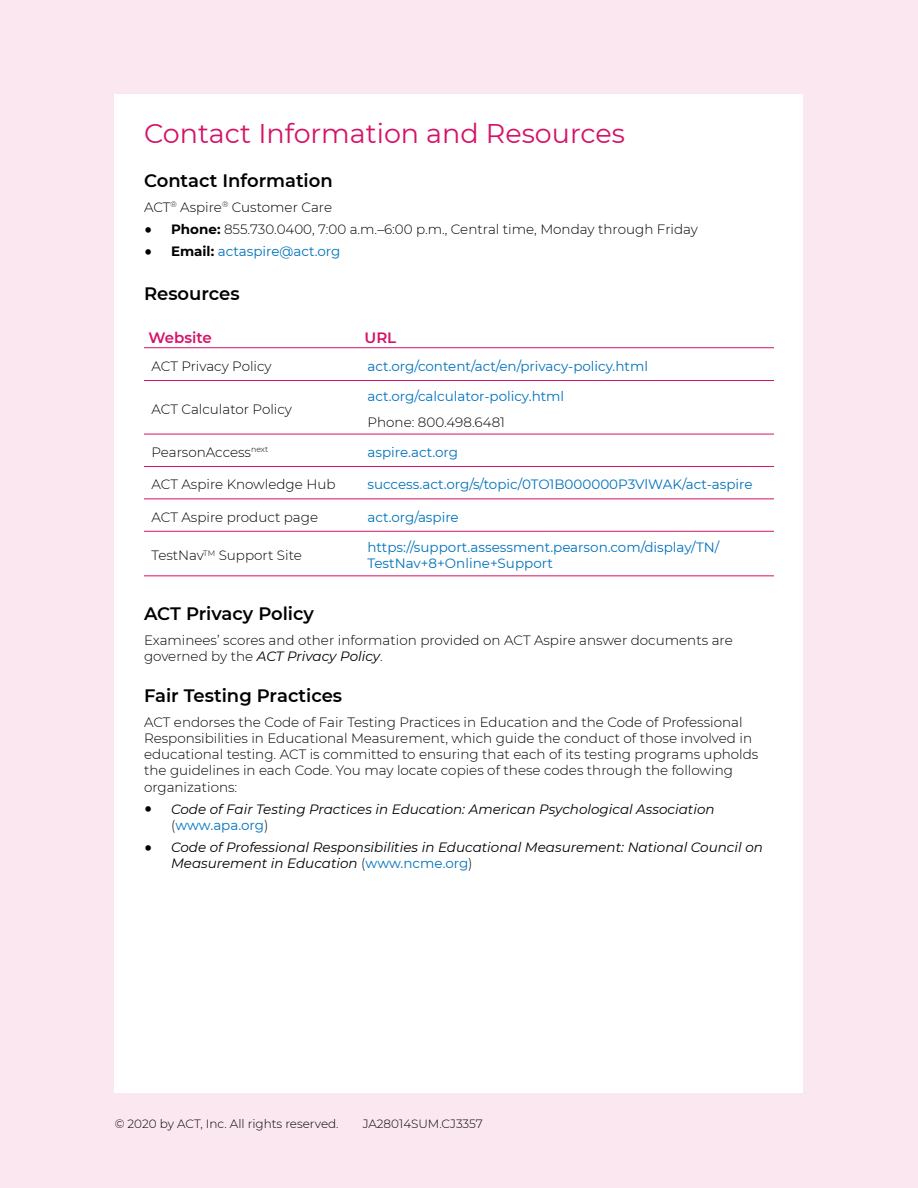
<style>
.page{position:relative;width:918px;height:1188px;background:#fbe7f0}
.page>*{position:absolute;margin:0;border:0;box-sizing:border-box;transform-origin:0 0}
.t1{font:27px "Montserrat";color:#d41367}
.t2{font:600 18px "Montserrat";color:#000}
.t3{font:600 15px "Montserrat";color:#d41367}
.t4{font:300 13.5px/16.2px "Montserrat";color:#000}
.t5{font:13.5px/16.5px "Montserrat";color:#0072bc}
.t6{font:italic 13.5px/16.2px "Montserrat";color:#000}
.t7{font:300 12px "Montserrat";color:#000}
.s1{font-family:"Georgia";font-weight:400;font-size:21px}
.s2{font-weight:700}
.s3{font-family:"Georgia";font-size:21px;color:#000}
.s4{font-weight:700;color:#000}
.s5{font-weight:400;font-style:italic}
.s6{font-family:"Georgia";font-style:normal;font-size:21px}
.s7{font-weight:300;font-style:normal}
.s8{font-style:normal;color:#0072bc}
</style>
<div class="page">
<div style="left:115px;top:94px;width:688px;height:1000px;background:#fff"></div>
<hr style="left:144px;top:347px;width:216px;height:1px;background:#d41367">
<hr style="left:360px;top:347px;width:414px;height:1px;background:#d41367">
<hr style="left:144px;top:380px;width:216px;height:1px;background:#d41367">
<hr style="left:360px;top:380px;width:414px;height:1px;background:#d41367">
<hr style="left:144px;top:434px;width:216px;height:1px;background:#d41367">
<hr style="left:360px;top:434px;width:414px;height:1px;background:#d41367">
<hr style="left:144px;top:466px;width:216px;height:1px;background:#d41367">
<hr style="left:360px;top:466px;width:414px;height:1px;background:#d41367">
<hr style="left:144px;top:499px;width:216px;height:1px;background:#d41367">
<hr style="left:360px;top:499px;width:414px;height:1px;background:#d41367">
<hr style="left:144px;top:531px;width:216px;height:1px;background:#d41367">
<hr style="left:360px;top:531px;width:414px;height:1px;background:#d41367">
<hr style="left:144px;top:575px;width:216px;height:1px;background:#d41367">
<hr style="left:360px;top:575px;width:414px;height:1px;background:#d41367">
<h1 class="t1" style="left:144px;top:115px;width:483px">Contact Information and Resources</h1>
<h2 class="t2" style="left:144px;top:167px;width:190px">Contact Information</h2>
<p class="t4" style="left:144px;top:199px;width:190px">ACT<sup>®</sup> Aspire<sup>®</sup> Customer Care</p>
<p class="t4" style="left:144px;top:221px;width:556px"><span class="s1">•</span> <span class="s2">Phone:</span> 855.730.0400, 7:00 a.m.–6:00 p.m., Central time, Monday through Friday</p>
<p class="t5" style="left:144px;top:243px;width:198px"><span class="s3">•</span> <span class="s4">Email:</span> actaspire@act.org</p>
<h2 class="t2" style="left:144px;top:281px;width:97px">Resources</h2>
<p class="t3" style="left:148px;top:327px;width:65px">Website</p>
<p class="t3" style="left:364px;top:327px;width:33px">URL</p>
<p class="t4" style="left:152px;top:358px;width:122px">ACT Privacy Policy</p>
<p class="t5" style="left:368px;top:357px;width:282px">act.org/content/act/en/privacy-policy.html</p>
<p class="t4" style="left:152px;top:401px;width:142px">ACT Calculator Policy</p>
<p class="t5" style="left:368px;top:388px;width:198px">act.org/calculator-policy.html</p>
<p class="t4" style="left:368px;top:413px;width:139px">Phone: 800.498.6481</p>
<p class="t4" style="left:152px;top:443px;width:118px">PearsonAccess<sup>next</sup></p>
<p class="t5" style="left:368px;top:443px;width:92px">aspire.act.org</p>
<p class="t4" style="left:152px;top:476px;width:186px">ACT Aspire Knowledge Hub</p>
<p class="t5" style="left:368px;top:476px;width:387px">success.act.org/s/topic/0TO1B000000P3VlWAK/act-aspire</p>
<p class="t4" style="left:152px;top:508px;width:168px">ACT Aspire product page</p>
<p class="t5" style="left:368px;top:508px;width:93px">act.org/aspire</p>
<p class="t4" style="left:152px;top:547px;width:152px">TestNav<sup>TM</sup> Support Site</p>
<p class="t5" style="left:368px;top:538px;width:353px">https://support.assessment.pearson.com/display/TN/<br>TestNav+8+Online+Support</p>
<h2 class="t2" style="left:144px;top:601px;width:171px">ACT Privacy Policy</h2>
<p class="t4" style="left:144px;top:632px;width:590px">Examinees’ scores and other information provided on ACT Aspire answer documents are governed by the <span class="s5">ACT Privacy Policy</span>.</p>
<h2 class="t2" style="left:144px;top:682px;width:200px">Fair Testing Practices</h2>
<p class="t4" style="left:144px;top:714px;width:616px">ACT endorses the Code of Fair Testing Practices in Education and the Code of Professional Responsibilities in Educational Measurement, which guide the conduct of those involved in educational testing. ACT is committed to ensuring that each of its testing programs upholds the guidelines in each Code. You may locate copies of these codes through the following organizations:</p>
<p class="t6" style="left:171px;top:800px;width:545px;text-indent:-27px"><span class="s6">•</span> Code of Fair Testing Practices in Education: American Psychological Association <span class="s7">(</span><span class="s8">www.apa.org</span><span class="s7">)</span></p>
<p class="t6" style="left:171px;top:839px;width:593px;text-indent:-27px"><span class="s6">•</span> Code of Professional Responsibilities in Educational Measurement: National Council on<br>Measurement in Education <span class="s7">(</span><span class="s8">www.ncme.org</span><span class="s7">)</span></p>
<p class="t7" style="left:115px;top:1115px;width:225px">© 2020 by ACT, Inc. All rights reserved.</p>
<p class="t7" style="left:363px;top:1115px;width:122px">JA28014SUM.CJ3357</p>
</div>
